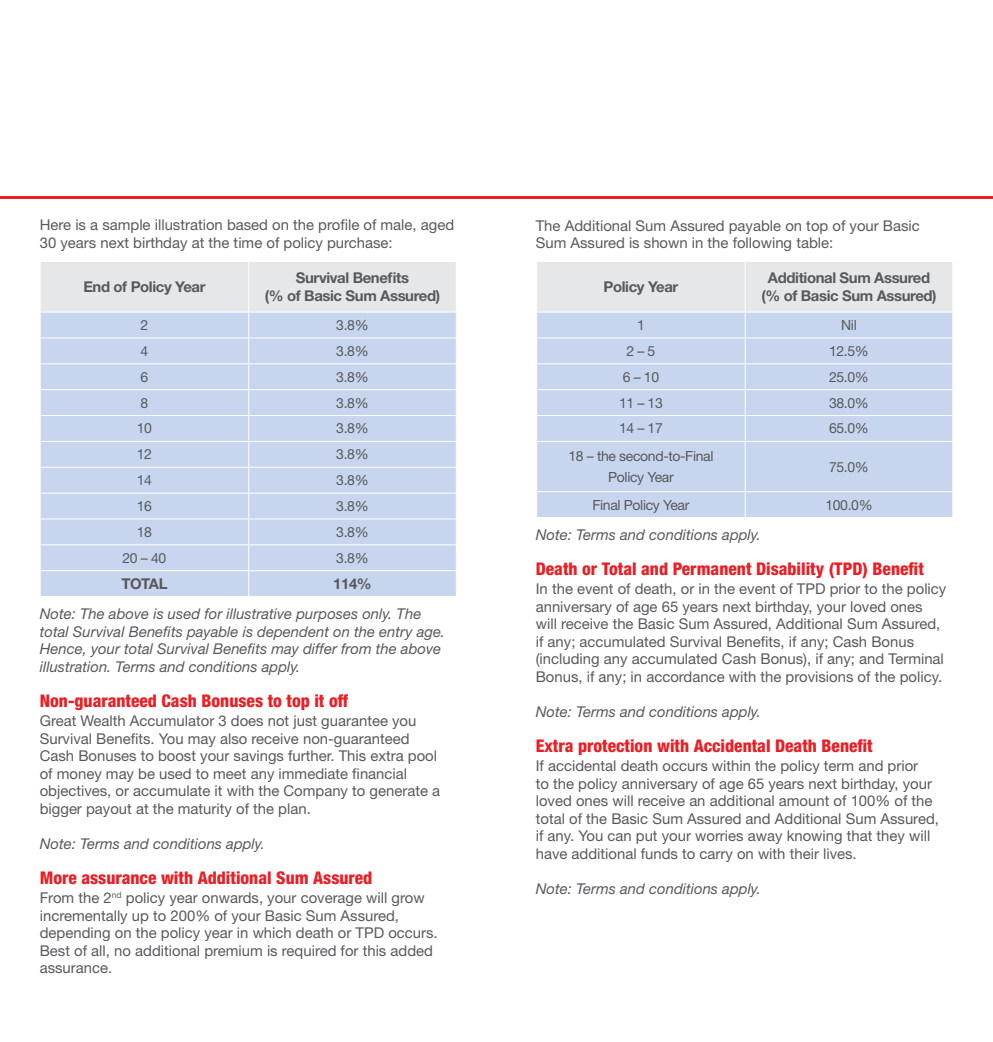
<style>
.page{position:relative;width:993px;height:1042px;background:#fff}
.page>*{position:absolute;margin:0;border:0;box-sizing:border-box;transform-origin:0 0}
.t1{font:800 condensed 17.5px "Helvetica Neue LT Std";color:#ed1d24}
.t2{font:14.88px/17.5px "Helvetica Neue LT Std";color:#58595b}
.t3{font:italic 14.88px/17.5px "Helvetica Neue LT Std";color:#58595b}
.t4{font:700 14.88px/17.5px "Helvetica Neue LT Std";letter-spacing:-.025em;color:#58595b;text-align:center}
.t5{font:14px/21px "Helvetica Neue LT Std";letter-spacing:-.025em;color:#58595b;text-align:center}
</style>
<div class="page">
<hr style="left:0;top:196px;width:992px;height:2px;background:#ed1d24">
<div style="left:537px;top:442px;width:415px;height:75px;background:#c7d6ee"></div>
<hr style="left:536px;top:491px;width:209px;height:1px;background:#fff">
<hr style="left:745px;top:491px;width:207px;height:1px;background:#fff">
<svg style="left:952px;top:492px;width:1px;height:25px"></svg>
<svg style="left:537px;top:262px;width:416px;height:179px;background:#d1dbec"></svg>
<hr style="left:744px;top:442px;width:1px;height:49px;background:#fff">
<svg style="left:744px;top:492px;width:1px;height:25px"></svg>
<hr style="left:744px;top:262px;width:1px;height:50px;background:#fff">
<hr style="left:952px;top:262px;width:1px;height:50px;background:#fff">
<svg style="left:40px;top:262px;width:416px;height:334px;background:#cddaed"></svg>
<hr style="left:40px;top:262px;width:1px;height:50px;background:#fff">
<hr style="left:248px;top:262px;width:1px;height:50px;background:#fff">
<p class="t2" style="left:40px;top:216px;width:416px">Here is a sample illustration based on the profile of male, aged<br>30 years next birthday at the time of policy purchase:</p>
<p class="t4" style="left:83px;top:278px;width:124px">End of Policy Year</p>
<p class="t4" style="left:265px;top:269px;width:177px">Survival Benefits<br>(% of Basic Sum Assured)</p>
<p class="t5" style="left:140px;top:314px;width:9px">2</p>
<p class="t5" style="left:336px;top:314px;width:34px">3.8%</p>
<p class="t5" style="left:140px;top:340px;width:9px">4</p>
<p class="t5" style="left:336px;top:340px;width:34px">3.8%</p>
<p class="t5" style="left:140px;top:366px;width:9px">6</p>
<p class="t5" style="left:336px;top:366px;width:34px">3.8%</p>
<p class="t5" style="left:140px;top:392px;width:9px">8</p>
<p class="t5" style="left:336px;top:392px;width:34px">3.8%</p>
<p class="t5" style="left:137px;top:418px;width:17px">10</p>
<p class="t5" style="left:336px;top:418px;width:34px">3.8%</p>
<p class="t5" style="left:137px;top:444px;width:17px">12</p>
<p class="t5" style="left:336px;top:444px;width:34px">3.8%</p>
<p class="t5" style="left:137px;top:469px;width:17px">14</p>
<p class="t5" style="left:336px;top:469px;width:34px">3.8%</p>
<p class="t5" style="left:137px;top:495px;width:17px">16</p>
<p class="t5" style="left:336px;top:495px;width:34px">3.8%</p>
<p class="t5" style="left:137px;top:521px;width:17px">18</p>
<p class="t5" style="left:336px;top:521px;width:34px">3.8%</p>
<p class="t5" style="left:122px;top:547px;width:45px">20 – 40</p>
<p class="t5" style="left:336px;top:547px;width:34px">3.8%</p>
<p class="t4" style="left:121px;top:574px;width:48px">TOTAL</p>
<p class="t4" style="left:333px;top:574px;width:40px">114%</p>
<p class="t3" style="left:40px;top:605px;width:407px">Note: The above is used for illustrative purposes only. The total Survival Benefits payable is dependent on the entry age.<br>Hence, your total Survival Benefits may differ from the above illustration. Terms and conditions apply.</p>
<p class="t1" style="left:40px;top:690px;width:310px">Non-guaranteed Cash Bonuses to top it off</p>
<p class="t2" style="left:40px;top:712px;width:402px">Great Wealth Accumulator 3 does not just guarantee you Survival Benefits. You may also receive non-guaranteed Cash Bonuses to boost your savings further. This extra pool of money may be used to meet any immediate financial objectives, or accumulate it with the Company to generate a bigger payout at the maturity of the plan.</p>
<p class="t3" style="left:40px;top:834px;width:226px">Note: Terms and conditions apply.</p>
<p class="t1" style="left:40px;top:866px;width:334px">More assurance with Additional Sum Assured</p>
<p class="t2" style="left:40px;top:889px;width:399px">From the 2<sup>nd</sup> policy year onwards, your coverage will grow incrementally up to 200% of your Basic Sum Assured, depending on the policy year in which death or TPD occurs.<br>Best of all, no additional premium is required for this added assurance.</p>
<p class="t2" style="left:535px;top:217px;width:385px">The Additional Sum Assured payable on top of your Basic<br>Sum Assured is shown in the following table:</p>
<p class="t4" style="left:603px;top:278px;width:76px">Policy Year</p>
<p class="t4" style="left:761px;top:269px;width:177px">Additional Sum Assured (% of Basic Sum Assured)</p>
<p class="t5" style="left:636px;top:314px;width:9px">1</p>
<p class="t5" style="left:840px;top:314px;width:17px">Nil</p>
<p class="t5" style="left:626px;top:340px;width:30px">2 – 5</p>
<p class="t5" style="left:828px;top:340px;width:41px">12.5%</p>
<p class="t5" style="left:622px;top:366px;width:38px">6 – 10</p>
<p class="t5" style="left:828px;top:366px;width:41px">25.0%</p>
<p class="t5" style="left:618px;top:392px;width:45px">11 – 13</p>
<p class="t5" style="left:828px;top:392px;width:41px">38.0%</p>
<p class="t5" style="left:618px;top:418px;width:45px">14 – 17</p>
<p class="t5" style="left:828px;top:418px;width:41px">65.0%</p>
<p class="t5" style="left:568px;top:445px;width:146px">18 – the second-to-Final<br>Policy Year</p>
<p class="t5" style="left:828px;top:456px;width:41px">75.0%</p>
<p class="t5" style="left:592px;top:494px;width:98px">Final Policy Year</p>
<p class="t5" style="left:825px;top:494px;width:49px">100.0%</p>
<p class="t3" style="left:535px;top:526px;width:226px">Note: Terms and conditions apply.</p>
<p class="t1" style="left:535px;top:558px;width:389px">Death or Total and Permanent Disability (TPD) Benefit</p>
<p class="t2" style="left:535px;top:580px;width:412px">In the event of death, or in the event of TPD prior to the policy anniversary of age 65 years next birthday, your loved ones will receive the Basic Sum Assured, Additional Sum Assured, if any; accumulated Survival Benefits, if any; Cash Bonus (including any accumulated Cash Bonus), if any; and Terminal Bonus, if any; in accordance with the provisions of the policy.</p>
<p class="t3" style="left:535px;top:702px;width:226px">Note: Terms and conditions apply.</p>
<p class="t1" style="left:535px;top:735px;width:338px">Extra protection with Accidental Death Benefit</p>
<p class="t2" style="left:535px;top:757px;width:404px">If accidental death occurs within the policy term and prior<br>to the policy anniversary of age 65 years next birthday, your loved ones will receive an additional amount of 100% of the total of the Basic Sum Assured and Additional Sum Assured, if any. You can put your worries away knowing that they will have additional funds to carry on with their lives.</p>
<p class="t3" style="left:535px;top:879px;width:226px">Note: Terms and conditions apply.</p>
</div>
